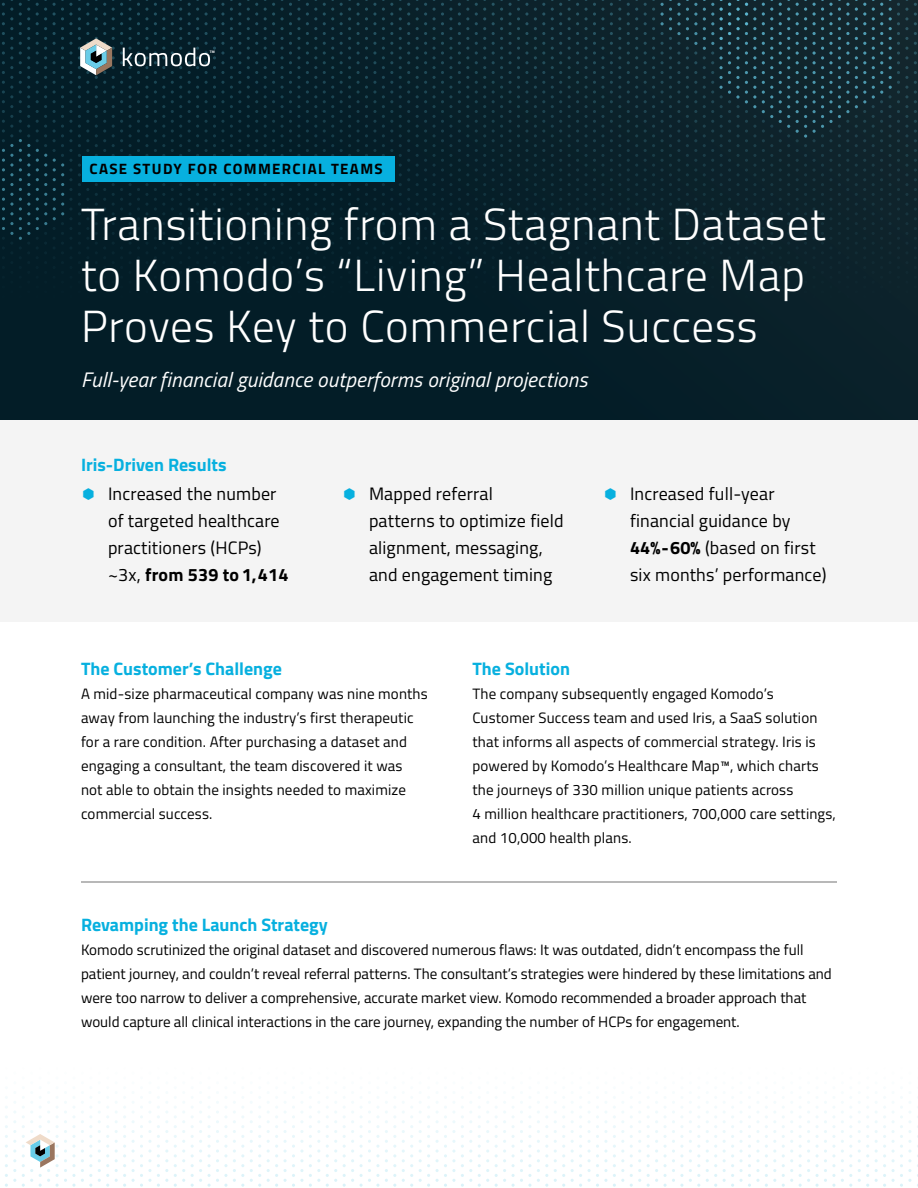
<style>
.page{position:relative;width:918px;height:1188px;background:#fff}
.page>*{position:absolute;margin:0;border:0;box-sizing:border-box;transform-origin:0 0}
.t1{font:300 45px/51px "Titillium Web";letter-spacing:.02em;color:#fff}
.t2{font:italic 21px "Titillium Web";letter-spacing:.01em;color:#fff}
.t3{font:18px/27px "Titillium Web";letter-spacing:.01em;color:#000}
.t4{font:700 18px "Titillium Web";color:#07b0df}
.t5{font:15px/24px "Titillium Web";letter-spacing:.005em;color:#000}
.t6{font:700 15px "Titillium Web";letter-spacing:.09em;color:#000}
.t7{font:700 3.45px "Titillium Web";color:#fff}
.s1{font-weight:700}
</style>
<div class="page">
<div style="left:0;top:418px;width:918px;height:204px;background:#f4f4f4"></div>
<svg style="left:875px;top:1097px;width:36px;height:90px"></svg>
<svg style="left:858px;top:1097px;width:11px;height:90px"></svg>
<svg style="left:841px;top:1097px;width:11px;height:90px"></svg>
<svg style="left:799px;top:1097px;width:36px;height:90px"></svg>
<svg style="left:782px;top:1097px;width:11px;height:90px"></svg>
<svg style="left:765px;top:1097px;width:11px;height:90px"></svg>
<svg style="left:723px;top:1097px;width:36px;height:90px"></svg>
<svg style="left:706px;top:1097px;width:11px;height:90px"></svg>
<svg style="left:689px;top:1097px;width:11px;height:90px"></svg>
<svg style="left:647px;top:1097px;width:36px;height:90px"></svg>
<svg style="left:630px;top:1097px;width:11px;height:90px"></svg>
<svg style="left:613px;top:1097px;width:11px;height:90px"></svg>
<svg style="left:571px;top:1097px;width:36px;height:90px"></svg>
<svg style="left:554px;top:1097px;width:11px;height:90px"></svg>
<svg style="left:495px;top:1097px;width:53px;height:90px"></svg>
<svg style="left:478px;top:1097px;width:11px;height:90px"></svg>
<svg style="left:419px;top:1097px;width:53px;height:90px"></svg>
<svg style="left:402px;top:1097px;width:11px;height:90px"></svg>
<svg style="left:360px;top:1097px;width:36px;height:90px"></svg>
<svg style="left:343px;top:1097px;width:11px;height:90px"></svg>
<svg style="left:326px;top:1097px;width:11px;height:90px"></svg>
<svg style="left:284px;top:1097px;width:36px;height:90px"></svg>
<svg style="left:267px;top:1097px;width:11px;height:90px"></svg>
<svg style="left:250px;top:1097px;width:11px;height:90px"></svg>
<svg style="left:208px;top:1097px;width:36px;height:90px"></svg>
<svg style="left:191px;top:1097px;width:11px;height:90px"></svg>
<svg style="left:174px;top:1097px;width:11px;height:90px"></svg>
<svg style="left:132px;top:1097px;width:36px;height:90px"></svg>
<svg style="left:115px;top:1097px;width:11px;height:90px"></svg>
<svg style="left:98px;top:1097px;width:11px;height:90px"></svg>
<svg style="left:5px;top:1097px;width:11px;height:90px"></svg>
<svg style="left:22px;top:1097px;width:70px;height:90px"></svg>
<div style="left:0;top:0;width:918px;height:420px;background:#031d27"></div>
<svg style="left:247px;top:0;width:11px;height:249px"></svg>
<svg style="left:264px;top:0;width:11px;height:249px"></svg>
<svg style="left:281px;top:0;width:36px;height:249px"></svg>
<svg style="left:323px;top:0;width:11px;height:249px"></svg>
<svg style="left:340px;top:0;width:53px;height:249px"></svg>
<svg style="left:399px;top:0;width:11px;height:249px"></svg>
<svg style="left:416px;top:0;width:53px;height:254px"></svg>
<svg style="left:475px;top:0;width:11px;height:254px"></svg>
<svg style="left:492px;top:0;width:36px;height:254px"></svg>
<svg style="left:534px;top:0;width:11px;height:254px"></svg>
<svg style="left:551px;top:0;width:11px;height:254px"></svg>
<svg style="left:568px;top:0;width:36px;height:259px"></svg>
<svg style="left:610px;top:0;width:11px;height:263px"></svg>
<svg style="left:627px;top:0;width:11px;height:263px"></svg>
<svg style="left:914px;top:207px;width:3px;height:4px"></svg>
<svg style="left:914px;top:168px;width:3px;height:4px"></svg>
<svg style="left:914px;top:129px;width:3px;height:4px"></svg>
<svg style="left:914px;top:90px;width:3px;height:4px"></svg>
<svg style="left:914px;top:51px;width:3px;height:4px"></svg>
<svg style="left:914px;top:12px;width:3px;height:4px"></svg>
<div style="left:82px;top:156px;width:313px;height:25px;background:#07b0df"></div>
<svg style="left:644px;top:0;width:112px;height:264px"></svg>
<svg style="left:762px;top:0;width:11px;height:264px"></svg>
<svg style="left:779px;top:0;width:11px;height:273px"></svg>
<svg style="left:796px;top:0;width:70px;height:273px"></svg>
<svg style="left:872px;top:0;width:36px;height:283px"></svg>
<svg style="left:2px;top:0;width:28px;height:249px"></svg>
<svg style="left:36px;top:0;width:11px;height:249px"></svg>
<svg style="left:53px;top:0;width:188px;height:249px"></svg>
<hr style="left:81px;top:882px;width:756px;height:1px;background:#737272">
<p class="t7" style="left:210px;top:49px;width:6px">TM</p>
<p class="t6" style="left:90px;top:158px;width:295px">CASE STUDY FOR COMMERCIAL TEAMS</p>
<h1 class="t1" style="left:81px;top:197px;width:746px">Transitioning from a Stagnant Dataset to Komodo’s “Living” Healthcare Map<br>Proves Key to Commercial Success</h1>
<h2 class="t2" style="left:81px;top:364px;width:508px">Full-year financial guidance outperforms original projections</h2>
<p class="t4" style="left:81px;top:451px;width:147px">Iris-Driven Results</p>
<p class="t3" style="left:108px;top:480px;width:182px">Increased the number of targeted healthcare practitioners (HCPs) ~3x, <span class="s1">from 539 to 1,414</span></p>
<p class="t3" style="left:369px;top:480px;width:196px">Mapped referral<br>patterns to optimize field alignment, messaging, and engagement timing</p>
<p class="t3" style="left:630px;top:480px;width:198px">Increased full-year financial guidance by<br><span class="s1">44%-60%</span> (based on first six months’ performance)</p>
<p class="t4" style="left:81px;top:655px;width:203px">The Customer’s Challenge</p>
<p class="t5" style="left:81px;top:681px;width:348px">A mid-size pharmaceutical company was nine months away from launching the industry’s first therapeutic for a rare condition. After purchasing a dataset and engaging a consultant, the team discovered it was<br>not able to obtain the insights needed to maximize commercial success.</p>
<p class="t4" style="left:472px;top:655px;width:99px">The Solution</p>
<p class="t5" style="left:472px;top:681px;width:365px">The company subsequently engaged Komodo’s Customer Success team and used Iris, a SaaS solution that informs all aspects of commercial strategy. Iris is powered by Komodo’s Healthcare Map™, which charts the journeys of 330 million unique patients across<br>4 million healthcare practitioners, 700,000 care settings, and 10,000 health plans.</p>
<p class="t4" style="left:81px;top:911px;width:248px">Revamping the Launch Strategy</p>
<p class="t5" style="left:81px;top:938px;width:752px">Komodo scrutinized the original dataset and discovered numerous flaws: It was outdated, didn’t encompass the full patient journey, and couldn’t reveal referral patterns. The consultant’s strategies were hindered by these limitations and were too narrow to deliver a comprehensive, accurate market view. Komodo recommended a broader approach that would capture all clinical interactions in the care journey, expanding the number of HCPs for engagement.</p>
</div>
